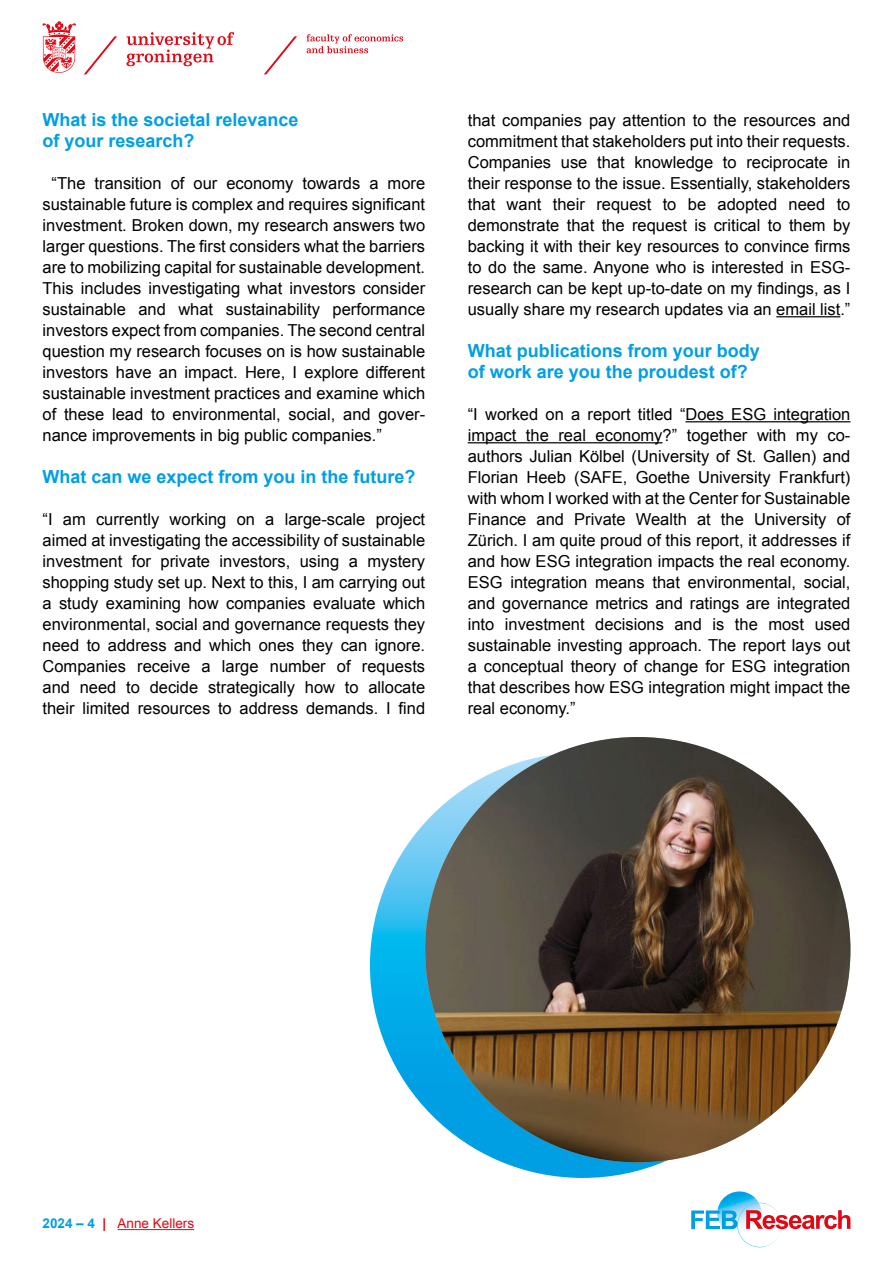
<style>
.page{position:relative;width:893px;height:1263px;background:#fff}
.page>*{position:absolute;margin:0;border:0;box-sizing:border-box;transform-origin:0 0}
.t1{font:700 18px/21px "Arial";color:#009fe3}
.t2{font:16.5px/21px "Arial";color:#000;text-align:justify}
.t3{font:13.5px "Arial";color:#e30613}
.s1{font-weight:700;color:#009fe3}
.s2{font-weight:700}
</style>
<div class="page">
<hr style="left:776px;top:316px;width:64px;height:1px;background:#000">
<hr style="left:685px;top:421px;width:165px;height:1px;background:#000">
<hr style="left:468px;top:442px;width:195px;height:1px;background:#000">
<svg style="left:126px;top:32px;width:108px;height:34px"></svg>
<svg style="left:264px;top:36px;width:33px;height:38px"></svg>
<svg style="left:306px;top:34px;width:97px;height:19px"></svg>
<svg style="left:84px;top:36px;width:33px;height:38px"></svg>
<svg style="left:43px;top:21px;width:33px;height:52px"></svg>
<svg style="left:691px;top:1191px;width:159px;height:56px"></svg>
<hr style="left:118px;top:1229px;width:76px;height:1px;background:#e30613">
<svg style="left:370px;top:753px;width:425px;height:425px;background:#21b1e9"></svg>
<img style="left:425px;top:737px;width:425px;height:425px;border-radius:213px">
<p class="t1" style="left:43px;top:110px;width:258px">What is the societal relevance of your research?</p>
<p class="t2" style="left:43px;top:173px;width:384px;text-indent:9px">“The transition of our economy towards a more sustainable future is complex and requires significant investment. Broken down, my research answers two larger questions. The first considers what the barriers are to mobilizing capital for sustainable development.<br>This includes investigating what investors consider sustainable and what sustainability performance investors expect from companies. The second central question my research focuses on is how sustainable investors have an impact. Here, I explore different sustainable investment practices and examine which of these lead to environmental, social, and gover&shy;nance improvements in big public companies.”</p>
<p class="t1" style="left:43px;top:467px;width:375px">What can we expect from you in the future?</p>
<p class="t2" style="left:43px;top:509px;width:384px">“I am currently working on a large-scale project aimed at investigating the accessibility of sustainable investment for private investors, using a mystery shopping study set up. Next to this, I am carrying out a study examining how companies evaluate which environmental, social and governance requests they need to address and which ones they can ignore.<br>Companies receive a large number of requests and need to decide strategically how to allocate their limited resources to address demands. I find</p>
<p class="t2" style="left:468px;top:110px;width:384px">that companies pay attention to the resources and commitment that stakeholders put into their requests.<br>Companies use that knowledge to reciprocate in their response to the issue. Essentially, stakeholders that want their request to be adopted need to demonstrate that the request is critical to them by backing it with their key resources to convince firms to do the same. Anyone who is interested in ESG&shy;research can be kept up-to-date on my findings, as I usually share my research updates via an email list.”</p>
<p class="t1" style="left:468px;top:341px;width:294px">What publications from your body of work are you the proudest of?</p>
<p class="t2" style="left:468px;top:404px;width:384px">“I worked on a report titled “Does ESG integration impact the real economy?” together with my co&shy;authors Julian Kölbel (University of St. Gallen) and Florian Heeb (SAFE, Goethe University Frankfurt) with whom I worked with at the Center for Sustainable Finance and Private Wealth at the University of Zürich. I am quite proud of this report, it addresses if and how ESG integration impacts the real economy.<br>ESG integration means that environmental, social, and governance metrics and ratings are integrated into investment decisions and is the most used sustainable investing approach. The report lays out a conceptual theory of change for ESG integration that describes how ESG integration might impact the real economy.”</p>
<p class="t3" style="left:43px;top:1214px;width:153px"><span class="s1">2024 – 4</span> <span class="s2">|</span> Anne Kellers</p>
</div>
